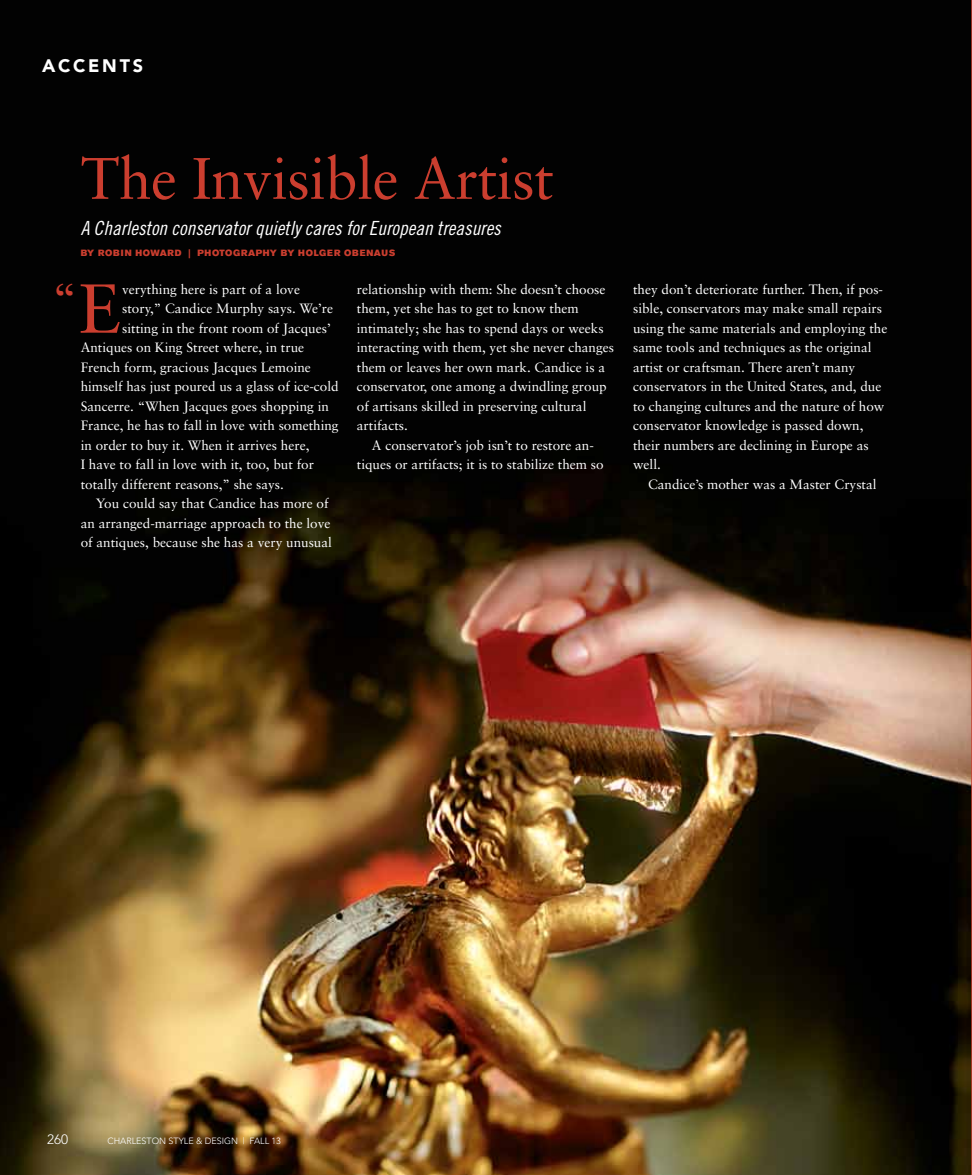
<style>
.page{position:relative;width:972px;height:1175px;background:#fff}
.page>*{position:absolute;margin:0;border:0;box-sizing:border-box;transform-origin:0 0}
.t1{font:69.3px "Sabon";color:#cb3e2f}
.t2{font:58.5px "Sabon";letter-spacing:-.01em;color:#cb3e2f}
.t3{font:45px "Sabon";color:#cb3e2f}
.t4{font:19.5px "Trade Gothic Cond Eighteen Obl";color:#fff}
.t5{font:900 18px "Avenir";letter-spacing:.15em;color:#fff}
.t6{font:13.5px/19.5px "Sabon";color:#fff}
.t7{font:300 13.5px "Avenir";color:#fff}
.t8{font:9px "Akzidenz Grotesk BE Super";letter-spacing:.08em;color:#cb3e2f}
.t9{font:300 9px "Avenir";color:#fff}
</style>
<div class="page">
<img style="left:0;top:0;width:972px;height:1174px">
<h3 class="t5" style="left:42px;top:55px;width:102px">ACCENTS</h3>
<h2 class="t2" style="left:81px;top:144px;width:475px">The Invisible Artist</h2>
<h3 class="t4" style="left:81px;top:216px;width:422px">A Charleston conservator quietly cares for European treasures</h3>
<p class="t8" style="left:81px;top:248px;width:316px">BY ROBIN HOWARD | PHOTOGRAPHY BY HOLGER OBENAUS</p>
<h3 class="t3" style="left:52px;top:272px;width:27px">“</h3>
<h1 class="t1" style="left:78px;top:267px;width:44px">E</h1>
<p class="t6" style="left:122px;top:279px;width:179px">verything here is part of a love</p>
<p class="t6" style="left:122px;top:299px;width:212px">story,” Candice Murphy says. We’re</p>
<p class="t6" style="left:122px;top:318px;width:210px">sitting in the front room of Jacques’</p>
<p class="t6" style="left:81px;top:338px;width:225px">Antiques on King Street where, in true</p>
<p class="t6" style="left:81px;top:357px;width:232px">French form, gracious Jacques Lemoine</p>
<p class="t6" style="left:81px;top:377px;width:260px">himself has just poured us a glass of ice-cold</p>
<p class="t6" style="left:81px;top:396px;width:250px">Sancerre. “When Jacques goes shopping in</p>
<p class="t6" style="left:81px;top:416px;width:260px">France, he has to fall in love with something</p>
<p class="t6" style="left:81px;top:435px;width:230px">in order to buy it. When it arrives here,</p>
<p class="t6" style="left:81px;top:455px;width:235px">I have to fall in love with it, too, but for</p>
<p class="t6" style="left:81px;top:474px;width:205px">totally different reasons,” she says.</p>
<p class="t6" style="left:96px;top:494px;width:234px">You could say that Candice has more of</p>
<p class="t6" style="left:81px;top:513px;width:251px">an arranged-marriage approach to the love</p>
<p class="t6" style="left:81px;top:532px;width:253px">of antiques, because she has a very unusual</p>
<p class="t6" style="left:357px;top:279px;width:259px">relationship with them: She doesn’t choose them, yet she has to get to know them intimately; she has to spend days or weeks interacting with them, yet she never changes them or leaves her own mark. Candice is a conservator, one among a dwindling group of artisans skilled in preserving cultural artifacts.</p>
<p class="t6" style="left:357px;top:435px;width:248px;text-align:center">A conservator’s job isn’t to restore an&shy;tiques or artifacts; it is to stabilize them so</p>
<p class="t6" style="left:633px;top:279px;width:256px">they don’t deteriorate further. Then, if pos&shy;sible, conservators may make small repairs using the same materials and employing the same tools and techniques as the original artist or craftsman. There aren’t many conservators in the United States, and, due to changing cultures and the nature of how conservator knowledge is passed down, their numbers are declining in Europe as well.</p>
<p class="t6" style="left:648px;top:474px;width:230px">Candice’s mother was a Master Crystal</p>
<p class="t7" style="left:47px;top:1131px;width:23px">260</p>
<p class="t9" style="left:107px;top:1136px;width:175px">CHARLESTON STYLE &amp; DESIGN | FALL 13</p>
</div>
